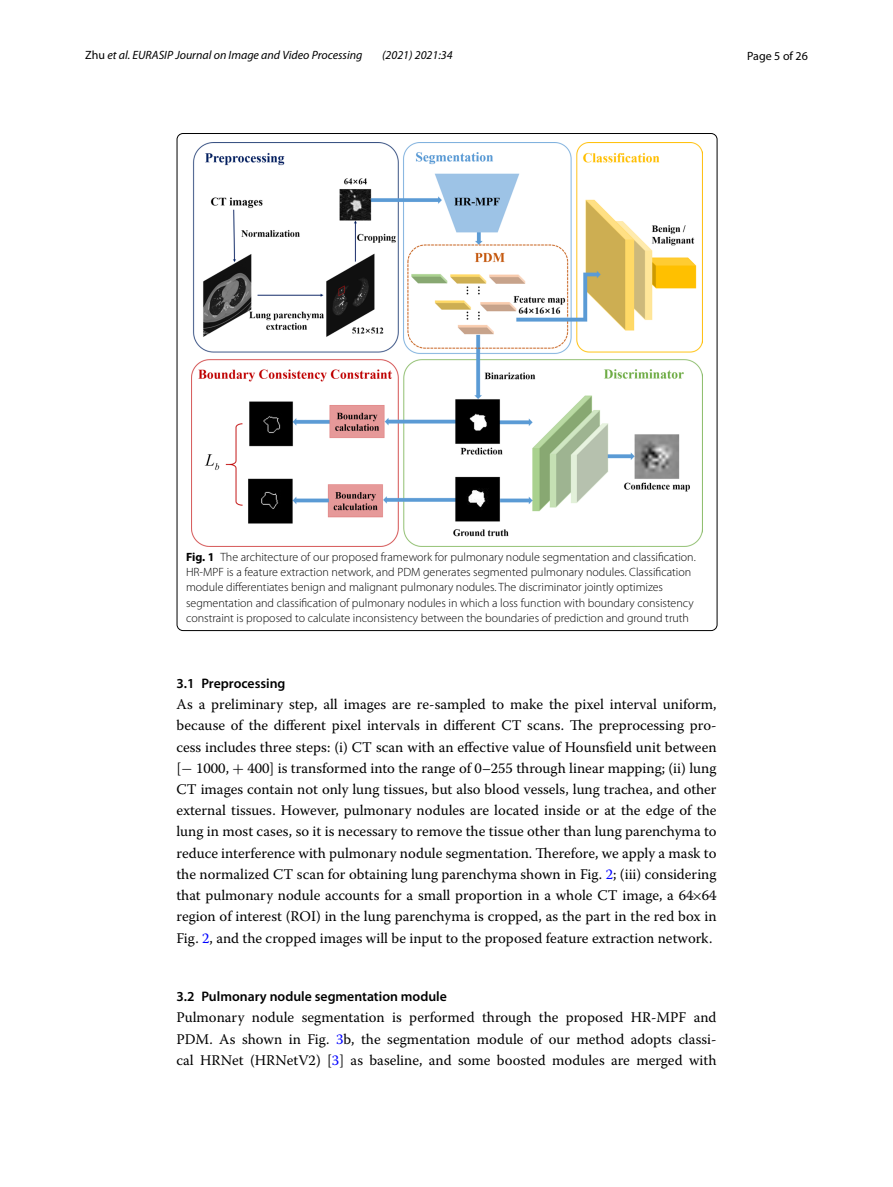
<style>
.page{position:relative;width:893px;height:1187px;background:#fff}
.page>*{position:absolute;margin:0;border:0;box-sizing:border-box;transform-origin:0 0}
.t1{font:14.7px/21.3px "Warnock Pro";color:#000;text-align:justify}
.t2{font:600 13.8px "Myriad Pro";color:#000}
.t3{font:300 12px/15px "Myriad Pro";color:#000}
.t4{font:italic 12px "Myriad Pro";color:#000}
.t5{font:12px "Myriad Pro";color:#000}
.s1{font-style:normal}
.s2{font-weight:700}
.s3{font-family:"MTSY"}
.s4{color:#00f}
.s5{font-family:"MTSYN"}
</style>
<div class="page">
<img style="left:192px;top:142px;width:510px;height:404px">
<p class="t4" style="left:85px;top:48px;width:279px"><span class="s1">Zhu</span> et al. EURASIP Journal on Image and Video Processing</p>
<p class="t4" style="left:382px;top:48px;width:72px">(2021) 2021:34</p>
<p class="t5" style="left:747px;top:48px;width:62px">Page 5 of 26</p>
<p class="t3" style="left:186px;top:550px;width:511px"><span class="s2">Fig. 1</span> The architecture of our proposed framework for pulmonary nodule segmentation and classification.<br>HR-MPF is a feature extraction network, and PDM generates segmented pulmonary nodules. Classification module differentiates benign and malignant pulmonary nodules. The discriminator jointly optimizes segmentation and classification of pulmonary nodules in which a loss function with boundary consistency constraint is proposed to calculate inconsistency between the boundaries of prediction and ground truth</p>
<p class="t2" style="left:176px;top:674px;width:111px">3.1 Preprocessing</p>
<p class="t1" style="left:176px;top:693px;width:542px">As a preliminary step, all images are re-sampled to make the pixel interval uniform, because of the different pixel intervals in different CT scans. The preprocessing pro&shy;cess includes three steps: (i) CT scan with an effective value of Hounsfield unit between [<span class="s3">−</span> 1000, <span class="s3">+</span> 400] is transformed into the range of 0–255 through linear mapping; (ii) lung CT images contain not only lung tissues, but also blood vessels, lung trachea, and other external tissues. However, pulmonary nodules are located inside or at the edge of the lung in most cases, so it is necessary to remove the tissue other than lung parenchyma to reduce interference with pulmonary nodule segmentation. Therefore, we apply a mask to the normalized CT scan for obtaining lung parenchyma shown in Fig. <span class="s4">2</span>; (iii) considering that pulmonary nodule accounts for a small proportion in a whole CT image, a 64<span class="s5">×</span>64 region of interest (ROI) in the lung parenchyma is cropped, as the part in the red box in Fig. <span class="s4">2</span>, and the cropped images will be input to the proposed feature extraction network.</p>
<p class="t2" style="left:176px;top:987px;width:272px">3.2 Pulmonary nodule segmentation module</p>
<p class="t1" style="left:176px;top:1006px;width:542px">Pulmonary nodule segmentation is performed through the proposed HR-MPF and PDM. As shown in Fig. <span class="s4">3</span>b, the segmentation module of our method adopts classi&shy;cal HRNet (HRNetV2) [<span class="s4">3</span>] as baseline, and some boosted modules are merged with</p>
</div>
